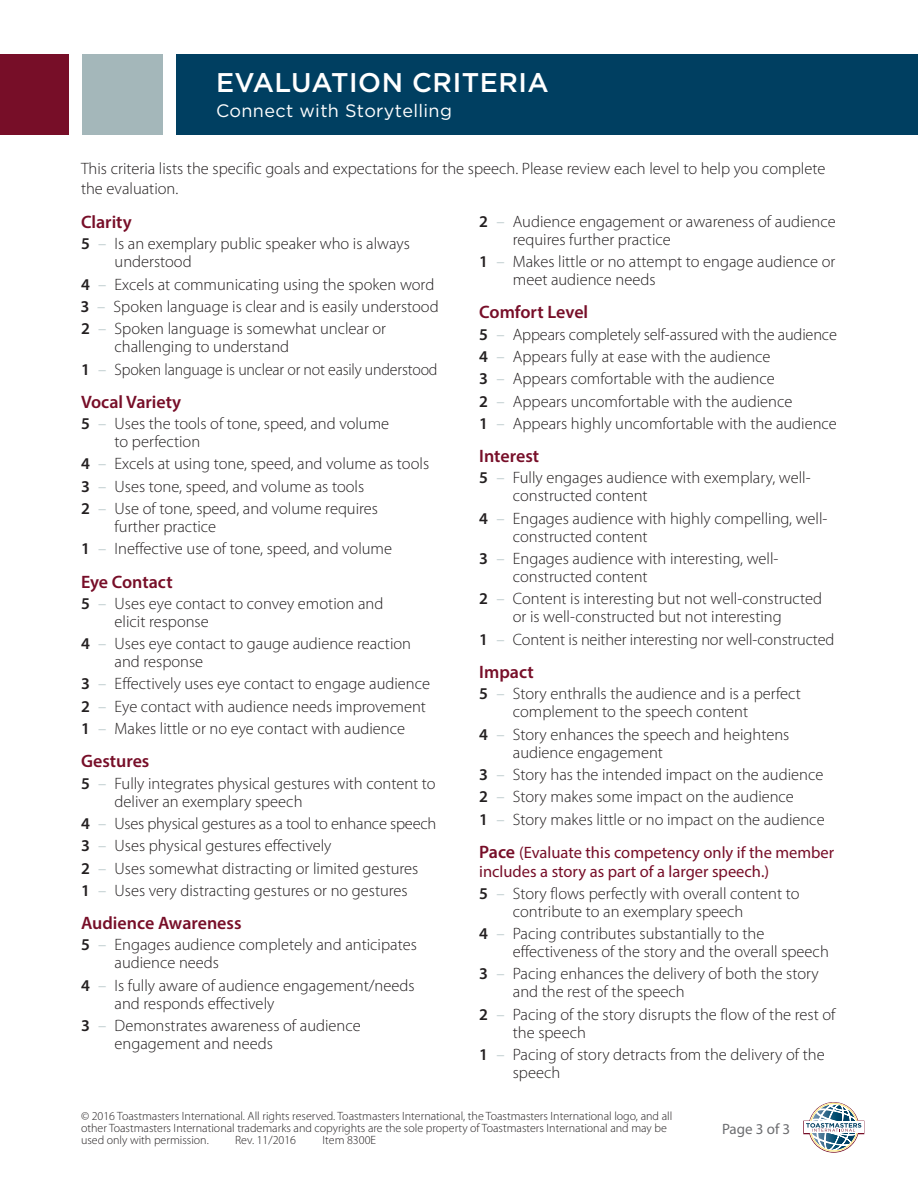
<style>
.page{position:relative;width:918px;height:1188px;background:#fff}
.page>*{position:absolute;margin:0;border:0;box-sizing:border-box;transform-origin:0 0}
.t1{font:500 27px "Gotham";letter-spacing:.02em;color:#fff}
.Criteria_Names{font:600 18px "Myriad Pro";color:#770e28}
.t2{font:18px "Gotham";letter-spacing:.02em;color:#fff}
.Criteria{font:300 16.5px/18px "Myriad Pro";color:#231f20}
.Body{font:300 16.5px/19.5px "Myriad Pro";color:#231f20}
.Criteria_Names-2{font:16.5px/19.5px "Myriad Pro";color:#770e28}
.Criteria-2{font:300 16.5px "Myriad Pro";color:#231f20;scale:.96 1}
.t3{font:15px "Myriad Pro";color:#6c6d70}
.t4{font:300 12px/12px "Myriad Pro";color:#231f20}
.s1{font-weight:600}
.s2{color:#a4b7ba}
.s3{font-weight:600;font-size:18px}
</style>
<div class="page">
<svg style="left:803px;top:1102px;width:61px;height:51px"></svg>
<div style="left:176px;top:54px;width:742px;height:81px;background:#003f61"></div>
<div style="left:82px;top:54px;width:81px;height:81px;background:#a4b7ba"></div>
<div style="left:0;top:54px;width:68px;height:81px;background:#770e28"></div>
<h1 class="t1" style="left:216px;top:65px;width:334px">EVALUATION CRITERIA</h1>
<p class="t2" style="left:216px;top:99px;width:238px">Connect with Storytelling</p>
<p class="Body" style="left:81px;top:159px;width:746px">This criteria lists the specific goals and expectations for the speech. Please review each level to help you complete the evaluation.</p>
<p class="Criteria_Names" style="left:81px;top:211px;width:52px">Clarity</p>
<p class="Criteria" style="left:115px;top:235px;width:297px;text-indent:-34px"><span class="s1">5</span> <span class="s2">–</span> Is an exemplary public speaker who is always understood</p>
<p class="Criteria" style="left:81px;top:275px;width:355px"><span class="s1">4</span> <span class="s2">–</span> Excels at communicating using the spoken word</p>
<p class="Criteria" style="left:81px;top:298px;width:359px"><span class="s1">3</span> <span class="s2">–</span> Spoken language is clear and is easily understood</p>
<p class="Criteria" style="left:115px;top:320px;width:273px;text-indent:-34px"><span class="s1">2</span> <span class="s2">–</span> Spoken language is somewhat unclear or challenging to understand</p>
<p class="Criteria-2" style="left:81px;top:360px;width:373px"><span class="s1">1</span> <span class="s2">–</span> Spoken language is unclear or not easily understood</p>
<p class="Criteria_Names" style="left:81px;top:390px;width:102px">Vocal Variety</p>
<p class="Criteria" style="left:115px;top:415px;width:276px;text-indent:-34px"><span class="s1">5</span> <span class="s2">–</span> Uses the tools of tone, speed, and volume to perfection</p>
<p class="Criteria" style="left:81px;top:455px;width:350px"><span class="s1">4</span> <span class="s2">–</span> Excels at using tone, speed, and volume as tools</p>
<p class="Criteria" style="left:81px;top:477px;width:285px"><span class="s1">3</span> <span class="s2">–</span> Uses tone, speed, and volume as tools</p>
<p class="Criteria" style="left:115px;top:500px;width:265px;text-indent:-34px"><span class="s1">2</span> <span class="s2">–</span> Use of tone, speed, and volume requires further practice</p>
<p class="Criteria" style="left:81px;top:540px;width:313px"><span class="s1">1</span> <span class="s2">–</span> Ineffective use of tone, speed, and volume</p>
<p class="Criteria_Names" style="left:81px;top:570px;width:93px">Eye Contact</p>
<p class="Criteria" style="left:115px;top:595px;width:270px;text-indent:-34px"><span class="s1">5</span> <span class="s2">–</span> Uses eye contact to convey emotion and elicit response</p>
<p class="Criteria" style="left:115px;top:635px;width:298px;text-indent:-34px"><span class="s1">4</span> <span class="s2">–</span> Uses eye contact to gauge audience reaction and response</p>
<p class="Criteria" style="left:81px;top:675px;width:351px"><span class="s1">3</span> <span class="s2">–</span> Effectively uses eye contact to engage audience</p>
<p class="Criteria" style="left:81px;top:698px;width:347px"><span class="s1">2</span> <span class="s2">–</span> Eye contact with audience needs improvement</p>
<p class="Criteria" style="left:81px;top:720px;width:326px"><span class="s1">1</span> <span class="s2">–</span> Makes little or no eye contact with audience</p>
<p class="Criteria_Names" style="left:81px;top:750px;width:70px">Gestures</p>
<p class="Criteria" style="left:115px;top:774px;width:323px;text-indent:-34px"><span class="s1">5</span> <span class="s2">–</span> Fully integrates physical gestures with content to deliver an exemplary speech</p>
<p class="Criteria" style="left:81px;top:815px;width:357px"><span class="s1">4</span> <span class="s2">–</span> Uses physical gestures as a tool to enhance speech</p>
<p class="Criteria" style="left:81px;top:837px;width:252px"><span class="s1">3</span> <span class="s2">–</span> Uses physical gestures effectively</p>
<p class="Criteria" style="left:81px;top:859px;width:339px"><span class="s1">2</span> <span class="s2">–</span> Uses somewhat distracting or limited gestures</p>
<p class="Criteria" style="left:81px;top:882px;width:328px"><span class="s1">1</span> <span class="s2">–</span> Uses very distracting gestures or no gestures</p>
<p class="Criteria_Names" style="left:81px;top:912px;width:162px">Audience Awareness</p>
<p class="Criteria" style="left:115px;top:936px;width:304px;text-indent:-34px"><span class="s1">5</span> <span class="s2">–</span> Engages audience completely and anticipates audience needs</p>
<p class="Criteria" style="left:115px;top:976px;width:302px;text-indent:-34px"><span class="s1">4</span> <span class="s2">–</span> Is fully aware of audience engagement/needs and responds effectively</p>
<p class="Criteria" style="left:115px;top:1017px;width:248px;text-indent:-34px"><span class="s1">3</span> <span class="s2">–</span> Demonstrates awareness of audience engagement and needs</p>
<p class="Criteria" style="left:513px;top:213px;width:324px;text-indent:-34px"><span class="s1">2</span> <span class="s2">–</span> Audience engagement or awareness of audience requires further practice</p>
<p class="Criteria" style="left:513px;top:253px;width:324px;text-indent:-34px"><span class="s1">1</span> <span class="s2">–</span> Makes little or no attempt to engage audience or meet audience needs</p>
<p class="Criteria_Names" style="left:479px;top:301px;width:111px">Comfort Level</p>
<p class="Criteria" style="left:479px;top:325px;width:359px"><span class="s1">5</span> <span class="s2">–</span> Appears completely self-assured with the audience</p>
<p class="Criteria" style="left:479px;top:348px;width:293px"><span class="s1">4</span> <span class="s2">–</span> Appears fully at ease with the audience</p>
<p class="Criteria" style="left:479px;top:370px;width:297px"><span class="s1">3</span> <span class="s2">–</span> Appears comfortable with the audience</p>
<p class="Criteria" style="left:479px;top:392px;width:315px"><span class="s1">2</span> <span class="s2">–</span> Appears uncomfortable with the audience</p>
<p class="Criteria" style="left:479px;top:415px;width:359px"><span class="s1">1</span> <span class="s2">–</span> Appears highly uncomfortable with the audience</p>
<p class="Criteria_Names" style="left:479px;top:445px;width:61px">Interest</p>
<p class="Criteria" style="left:513px;top:469px;width:299px;text-indent:-34px"><span class="s1">5</span> <span class="s2">–</span> Fully engages audience with exemplary, well&shy;constructed content</p>
<p class="Criteria" style="left:513px;top:510px;width:316px;text-indent:-34px"><span class="s1">4</span> <span class="s2">–</span> Engages audience with highly compelling, well&shy;constructed content</p>
<p class="Criteria" style="left:513px;top:550px;width:267px;text-indent:-34px"><span class="s1">3</span> <span class="s2">–</span> Engages audience with interesting, well&shy;constructed content</p>
<p class="Criteria" style="left:479px;top:590px;width:344px;text-align:center"><span class="s1">2</span> <span class="s2">–</span> Content is interesting but not well-constructed or is well-constructed but not interesting</p>
<p class="Criteria" style="left:479px;top:631px;width:357px"><span class="s1">1</span> <span class="s2">–</span> Content is neither interesting nor well-constructed</p>
<p class="Criteria_Names" style="left:479px;top:661px;width:56px">Impact</p>
<p class="Criteria" style="left:513px;top:685px;width:290px;text-indent:-34px"><span class="s1">5</span> <span class="s2">–</span> Story enthralls the audience and is a perfect complement to the speech content</p>
<p class="Criteria" style="left:513px;top:725px;width:278px;text-indent:-34px"><span class="s1">4</span> <span class="s2">–</span> Story enhances the speech and heightens audience engagement</p>
<p class="Criteria" style="left:479px;top:766px;width:346px"><span class="s1">3</span> <span class="s2">–</span> Story has the intended impact on the audience</p>
<p class="Criteria" style="left:479px;top:788px;width:316px"><span class="s1">2</span> <span class="s2">–</span> Story makes some impact on the audience</p>
<p class="Criteria" style="left:479px;top:810px;width:347px"><span class="s1">1</span> <span class="s2">–</span> Story makes little or no impact on the audience</p>
<p class="Criteria_Names-2" style="left:479px;top:842px;width:357px"><span class="s3">Pace</span> (Evaluate this competency only if the member includes a story as part of a larger speech.)</p>
<p class="Criteria" style="left:513px;top:884px;width:288px;text-indent:-34px"><span class="s1">5</span> <span class="s2">–</span> Story flows perfectly with overall content to contribute to an exemplary speech</p>
<p class="Criteria" style="left:513px;top:925px;width:318px;text-indent:-34px"><span class="s1">4</span> <span class="s2">–</span> Pacing contributes substantially to the effectiveness of the story and the overall speech</p>
<p class="Criteria" style="left:513px;top:965px;width:308px;text-indent:-34px"><span class="s1">3</span> <span class="s2">–</span> Pacing enhances the delivery of both the story and the rest of the speech</p>
<p class="Criteria" style="left:513px;top:1005px;width:324px;text-indent:-34px"><span class="s1">2</span> <span class="s2">–</span> Pacing of the story disrupts the flow of the rest of the speech</p>
<p class="Criteria" style="left:513px;top:1046px;width:313px;text-indent:-34px"><span class="s1">1</span> <span class="s2">–</span> Pacing of story detracts from the delivery of the speech</p>
<p class="t4" style="left:81px;top:1110px;width:593px">© 2016 Toastmasters International. All rights reserved. Toastmasters International, the Toastmasters International logo, and all other Toastmasters International trademarks and copyrights are the sole property of Toastmasters International and may be used only with permission.</p>
<p class="t4" style="left:235px;top:1134px;width:63px">Rev. 11/2016</p>
<p class="t4" style="left:322px;top:1134px;width:55px">Item 8300E</p>
<p class="t3" style="left:722px;top:1120px;width:70px">Page 3 of 3</p>
</div>
